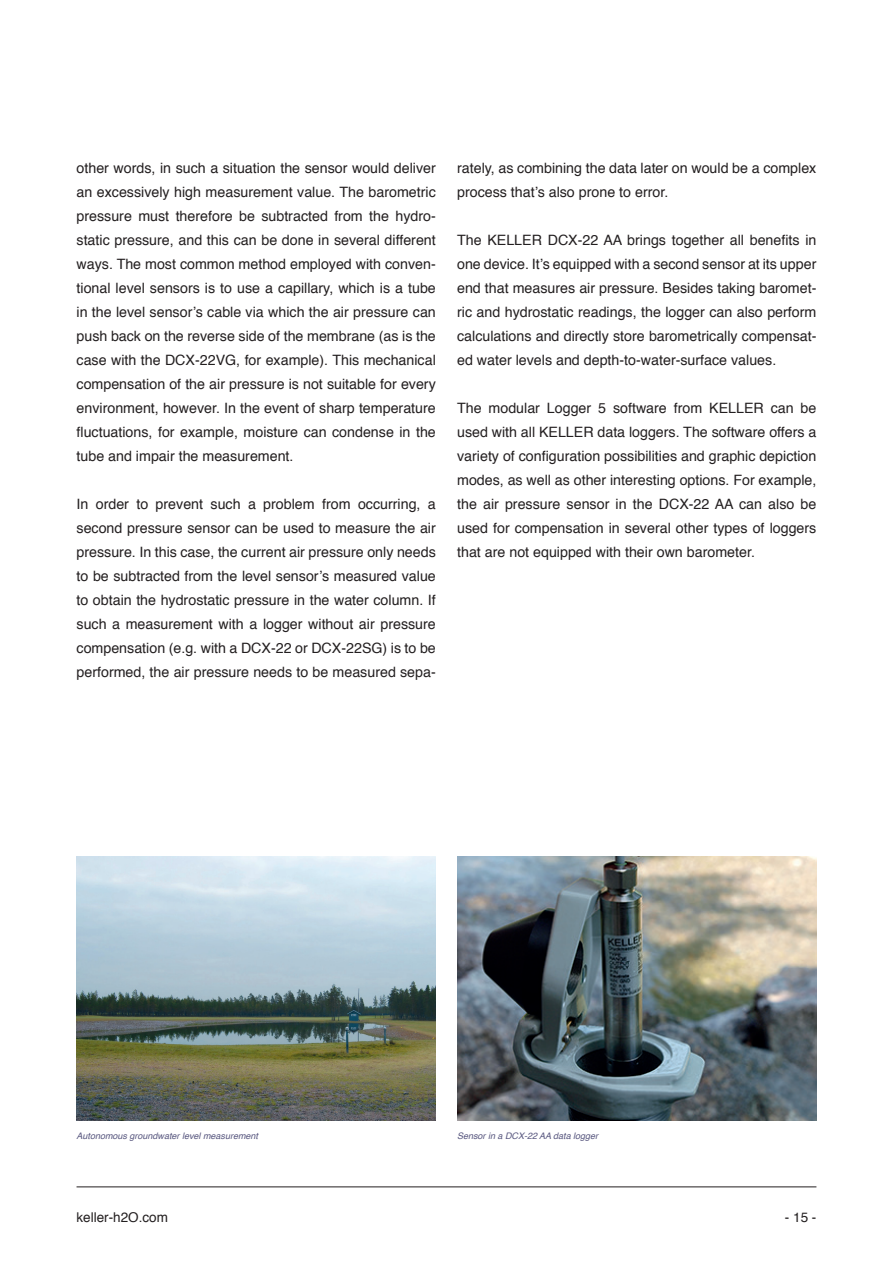
<style>
.page{position:relative;width:893px;height:1263px;background:#fff}
.page>*{position:absolute;margin:0;border:0;box-sizing:border-box;transform-origin:0 0}
.t1{font:14.25px/24px "Helvetica";color:#231f20;text-align:justify}
.t2{font:13.5px "Helvetica";color:#231f20}
.t3{font:italic 9px "Helvetica";color:#58577f}
</style>
<div class="page">
<hr style="left:77px;top:1186px;width:739px;height:1px;background:#231f20">
<img style="left:77px;top:857px;width:359px;height:264px">
<img style="left:457px;top:857px;width:359px;height:264px">
<p class="t1" style="left:77px;top:156px;width:361px">other words, in such a situation the sensor would deliver an excessively high measurement value. The barometric pressure must therefore be subtracted from the hydro&shy;static pressure, and this can be done in several different ways. The most common method employed with conven&shy;tional level sensors is to use a capillary, which is a tube in the level sensor’s cable via which the air pressure can push back on the reverse side of the membrane (as is the case with the DCX-22VG, for example). This mechanical compensation of the air pressure is not suitable for every environment, however. In the event of sharp temperature fluctuations, for example, moisture can condense in the tube and impair the measurement.</p>
<p class="t1" style="left:77px;top:492px;width:361px">In order to prevent such a problem from occurring, a second pressure sensor can be used to measure the air pressure. In this case, the current air pressure only needs to be subtracted from the level sensor’s measured value to obtain the hydrostatic pressure in the water column. If such a measurement with a logger without air pressure compensation (e.g. with a DCX-22 or DCX-22SG) is to be performed, the air pressure needs to be measured sepa-</p>
<p class="t1" style="left:457px;top:156px;width:361px">rately, as combining the data later on would be a complex process that’s also prone to error.</p>
<p class="t1" style="left:457px;top:228px;width:361px">The KELLER DCX-22 AA brings together all benefits in one device. It’s equipped with a second sensor at its upper end that measures air pressure. Besides taking baromet&shy;ric and hydrostatic readings, the logger can also perform calculations and directly store barometrically compensat&shy;ed water levels and depth-to-water-surface values.</p>
<p class="t1" style="left:457px;top:396px;width:361px">The modular Logger 5 software from KELLER can be used with all KELLER data loggers. The software offers a variety of configuration possibilities and graphic depiction modes, as well as other interesting options. For example, the air pressure sensor in the DCX-22 AA can also be used for compensation in several other types of loggers that are not equipped with their own barometer.</p>
<p class="t3" style="left:77px;top:1129px;width:183px">Autonomous groundwater level measurement</p>
<p class="t3" style="left:457px;top:1129px;width:143px">Sensor in a DCX-22 AA data logger</p>
<p class="t2" style="left:77px;top:1206px;width:93px">keller-h2O.com</p>
<p class="t2" style="left:785px;top:1206px;width:33px">- 15 -</p>
</div>
